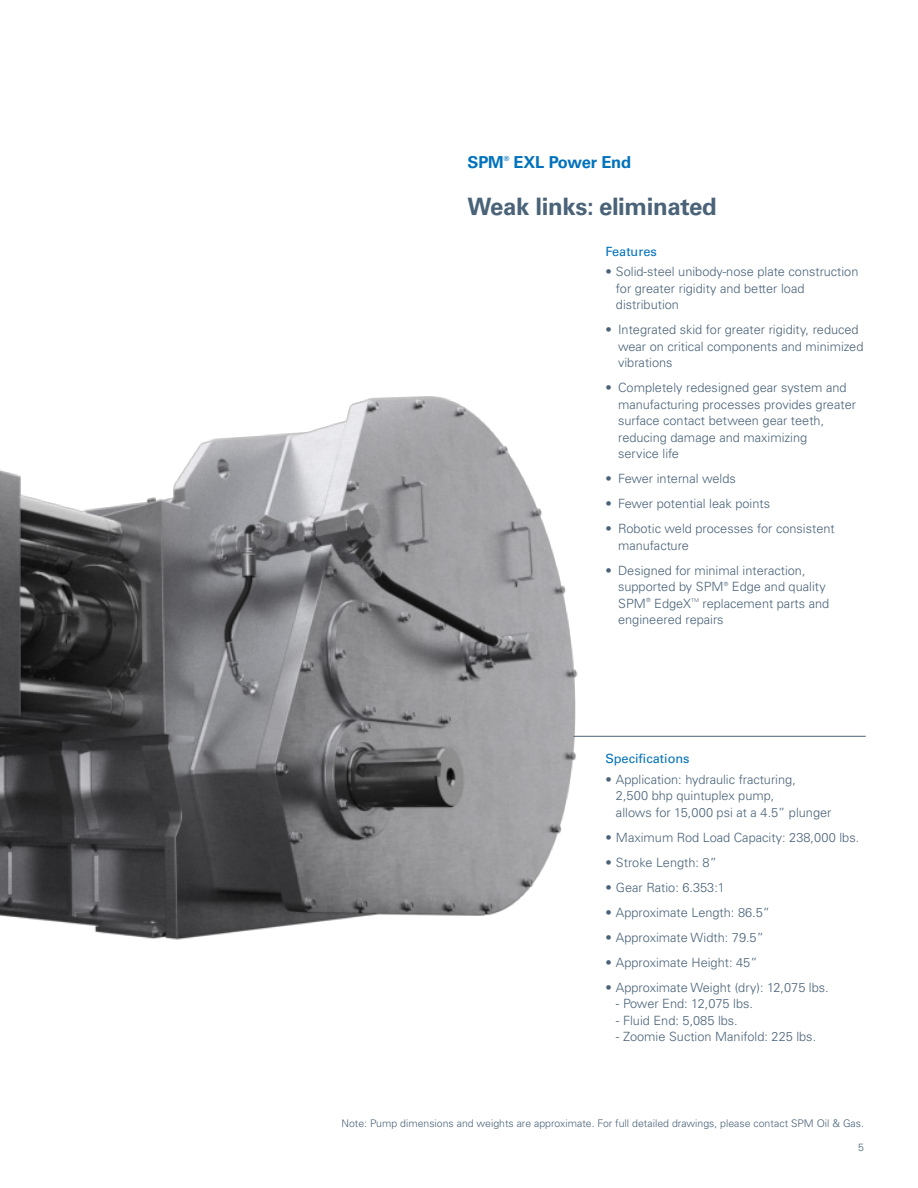
<style>
.page{position:relative;width:918px;height:1188px;background:#fff}
.page>*{position:absolute;margin:0;border:0;box-sizing:border-box;transform-origin:0 0}
.Headline{font:700 24px "Univers LT Std";letter-spacing:-.015em;color:#4a6378}
.product_name{font:700 16.5px "Univers LT Std";letter-spacing:-.01em;color:#0072bc}
.body_copy{font:300 12.75px/16.5px "Univers LT Std";color:#4a6378}
.Body_Heading{font:12.75px "Univers LT Std";color:#0072bc}
.body_copy-2{font:300 10.5px "Univers LT Std";color:#4a6378}
.product_name-2{font:700 7.05px "Univers LT Std";color:#0072bc}
.t1{font:300 5.7px "Univers LT Std";color:#4a6378}
.t2{font:300 5.25px "Univers LT Std";color:#4a6378}
</style>
<div class="page">
<hr style="left:486px;top:736px;width:380px;height:1px;background:#4a6378">
<img style="left:0;top:396px;width:816px;height:544px">
<p class="product_name" style="left:468px;top:153px;width:38px">SPM</p>
<p class="product_name-2" style="left:504px;top:155px;width:7px">®</p>
<p class="product_name" style="left:514px;top:153px;width:119px">EXL Power End</p>
<p class="Headline" style="left:468px;top:193px;width:251px">Weak links: eliminated</p>
<p class="Body_Heading" style="left:605px;top:243px;width:53px">Features</p>
<p class="body_copy" style="left:616px;top:264px;width:244px;text-indent:-11px">• Solid-steel unibody-nose plate construction for greater rigidity and better load distribution</p>
<p class="body_copy" style="left:618px;top:322px;width:247px;text-indent:-13px">• Integrated skid for greater rigidity, reduced wear on critical components and minimized vibrations</p>
<p class="body_copy" style="left:618px;top:380px;width:239px;text-indent:-13px">• Completely redesigned gear system and manufacturing processes provides greater surface contact between gear teeth, reducing damage and maximizing<br>service life</p>
<p class="body_copy" style="left:605px;top:471px;width:132px">• Fewer internal welds</p>
<p class="body_copy" style="left:605px;top:496px;width:166px">• Fewer potential leak points</p>
<p class="body_copy" style="left:618px;top:521px;width:218px;text-indent:-13px">• Robotic weld processes for consistent manufacture</p>
<p class="body_copy" style="left:618px;top:562px;width:189px;text-indent:-13px">• Designed for minimal interaction, supported by SPM</p>
<p class="t1" style="left:724px;top:580px;width:6px">®</p>
<p class="body_copy" style="left:732px;top:579px;width:95px">Edge and quality</p>
<p class="body_copy" style="left:618px;top:595px;width:29px">SPM</p>
<p class="t1" style="left:646px;top:597px;width:6px">®</p>
<p class="body_copy" style="left:654px;top:595px;width:38px">EdgeX</p>
<p class="t2" style="left:691px;top:597px;width:9px">TM</p>
<p class="body_copy" style="left:618px;top:595px;width:213px;text-indent:84px">replacement parts and engineered repairs</p>
<p class="Body_Heading" style="left:605px;top:751px;width:86px">Specifications</p>
<p class="body_copy" style="left:616px;top:771px;width:217px;text-indent:-11px">• Application: hydraulic fracturing,<br>2,500 bhp quintuplex pump,<br>allows for 15,000 psi at a 4.5” plunger</p>
<p class="body_copy" style="left:605px;top:829px;width:255px">• Maximum Rod Load Capacity: 238,000 lbs.</p>
<p class="body_copy" style="left:605px;top:854px;width:113px">• Stroke Length: 8”</p>
<p class="body_copy" style="left:605px;top:879px;width:121px">• Gear Ratio: 6.353:1</p>
<p class="body_copy" style="left:605px;top:904px;width:166px">• Approximate Length: 86.5”</p>
<p class="body_copy" style="left:605px;top:929px;width:160px">• Approximate Width: 79.5”</p>
<p class="body_copy" style="left:605px;top:954px;width:154px">• Approximate Height: 45”</p>
<p class="body_copy" style="left:605px;top:979px;width:225px">• Approximate Weight (dry): 12,075 lbs.</p>
<p class="body_copy" style="left:616px;top:996px;width:139px">- Power End: 12,075 lbs.</p>
<p class="body_copy" style="left:616px;top:1012px;width:123px">- Fluid End: 5,085 lbs.</p>
<p class="body_copy" style="left:616px;top:1029px;width:202px">- Zoomie Suction Manifold: 225 lbs.</p>
<p class="body_copy-2" style="left:341px;top:1117px;width:524px">Note: Pump dimensions and weights are approximate. For full detailed drawings, please contact SPM Oil &amp; Gas.</p>
<p class="body_copy-2" style="left:858px;top:1141px;width:7px">5</p>
</div>
